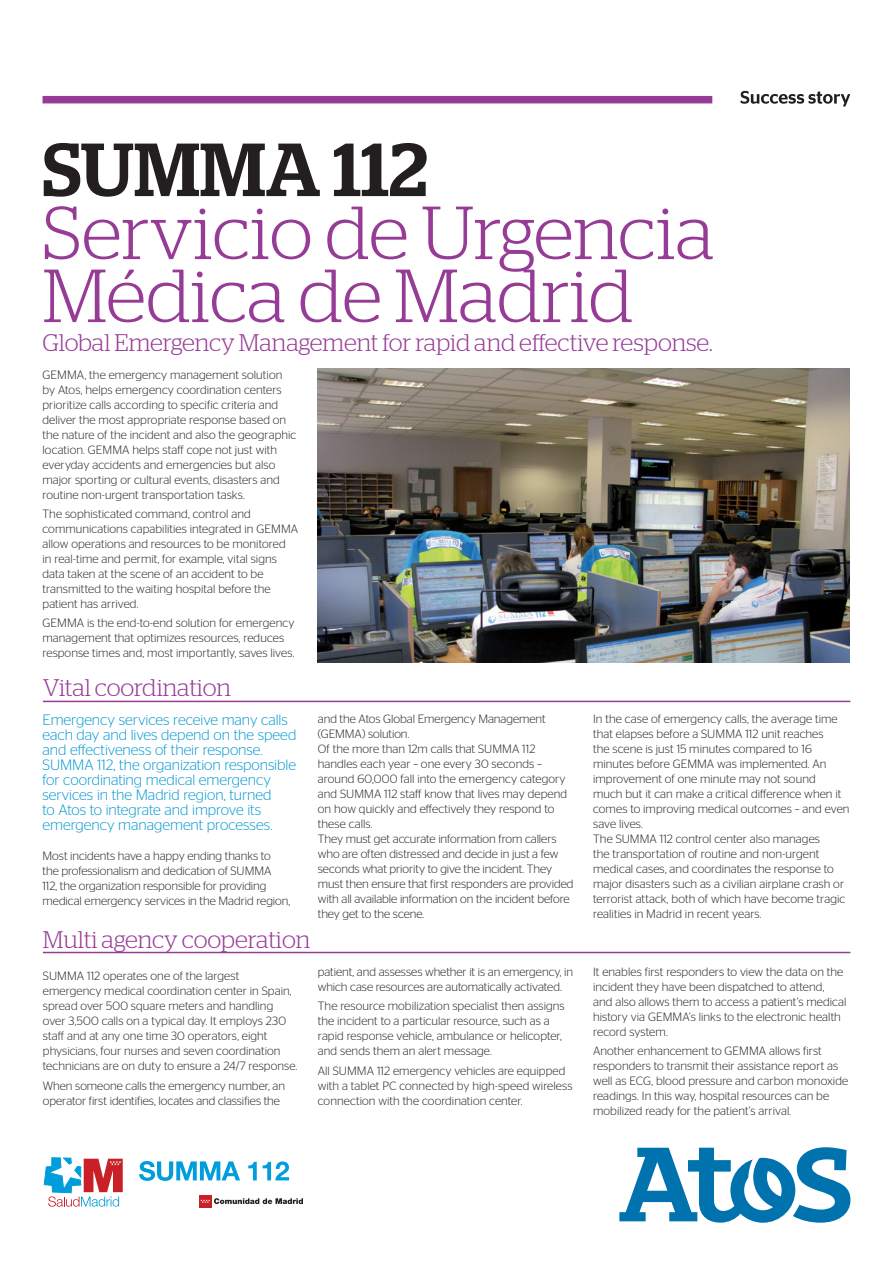
<style>
.page{position:relative;width:893px;height:1263px;background:#fff}
.page>*{position:absolute;margin:0;border:0;box-sizing:border-box;transform-origin:0 0}
.t1{font:300 75px/63px "Stag";letter-spacing:-.005em;color:#973c96}
.t2{font:500 75px "Stag";color:#231f20}
.Intro_with_line_16pt{font:300 24px "Stag";letter-spacing:-.005em;color:#973c96}
.Body_copy{font:300 15px/15px "Stag Sans";letter-spacing:-.005em;color:#0098d1}
.Body_copy-2{font:300 12px/15px "Stag Sans";letter-spacing:.005em;color:#231f20}
</style>
<div class="page">
<hr style="left:43px;top:952px;width:807px;height:1px;background:#973c96">
<div style="left:43px;top:96px;width:669px;height:7px;background:#973c96"></div>
<svg style="left:741px;top:91px;width:109px;height:15px"></svg>
<svg style="left:44px;top:1157px;width:79px;height:50px"></svg>
<svg style="left:139px;top:1161px;width:101px;height:20px"></svg>
<svg style="left:248px;top:1162px;width:9px;height:18px"></svg>
<svg style="left:263px;top:1161px;width:26px;height:19px"></svg>
<div style="left:199px;top:1195px;width:12px;height:12px;background:#c82026"></div>
<svg style="left:200px;top:1198px;width:103px;height:6px"></svg>
<svg style="left:619px;top:1147px;width:231px;height:76px"></svg>
<hr style="left:43px;top:701px;width:807px;height:1px;background:#973c96">
<img style="left:318px;top:369px;width:532px;height:293px">
<h1 class="t2" style="left:43px;top:125px;width:387px">SUMMA 112</h1>
<h1 class="t1" style="left:43px;top:200px;width:673px">Servicio de Urgencia<br>Médica de Madrid</h1>
<h2 class="Intro_with_line_16pt" style="left:43px;top:329px;width:672px">Global Emergency Management for rapid and effective response.</h2>
<p class="Body_copy-2" style="left:43px;top:367px;width:255px">GEMMA, the emergency management solution by Atos, helps emergency coordination centers prioritize calls according to specific criteria and deliver the most appropriate response based on the nature of the incident and also the geographic location. GEMMA helps staff cope not just with everyday accidents and emergencies but also major sporting or cultural events, disasters and routine non-urgent transportation tasks.</p>
<p class="Body_copy-2" style="left:43px;top:506px;width:257px">The sophisticated command, control and communications capabilities integrated in GEMMA allow operations and resources to be monitored<br>in real-time and permit, for example, vital signs data taken at the scene of an accident to be transmitted to the waiting hospital before the patient has arrived.</p>
<p class="Body_copy-2" style="left:43px;top:615px;width:253px">GEMMA is the end-to-end solution for emergency management that optimizes resources, reduces response times and, most importantly, saves lives.</p>
<p class="Intro_with_line_16pt" style="left:43px;top:674px;width:190px">Vital coordination</p>
<p class="Body_copy" style="left:43px;top:712px;width:255px">Emergency services receive many calls each day and lives depend on the speed and effectiveness of their response.<br>SUMMA 112, the organization responsible for coordinating medical emergency services in the Madrid region, turned<br>to Atos to integrate and improve its emergency management processes.</p>
<p class="Body_copy-2" style="left:43px;top:848px;width:249px">Most incidents have a happy ending thanks to<br>the professionalism and dedication of SUMMA<br>112, the organization responsible for providing medical emergency services in the Madrid region,</p>
<p class="Body_copy-2" style="left:318px;top:711px;width:229px">and the Atos Global Emergency Management (GEMMA) solution.</p>
<p class="Body_copy-2" style="left:318px;top:741px;width:251px">Of the more than 12m calls that SUMMA 112 handles each year – one every 30 seconds – around 60,000 fall into the emergency category and SUMMA 112 staff know that lives may depend on how quickly and effectively they respond to these calls.</p>
<p class="Body_copy-2" style="left:318px;top:831px;width:257px">They must get accurate information from callers who are often distressed and decide in just a few seconds what priority to give the incident. They must then ensure that first responders are provided with all available information on the incident before they get to the scene.</p>
<p class="Body_copy-2" style="left:593px;top:711px;width:258px">In the case of emergency calls, the average time that elapses before a SUMMA 112 unit reaches<br>the scene is just 15 minutes compared to 16 minutes before GEMMA was implemented. An improvement of one minute may not sound<br>much but it can make a critical difference when it comes to improving medical outcomes – and even save lives.</p>
<p class="Body_copy-2" style="left:593px;top:831px;width:254px">The SUMMA 112 control center also manages<br>the transportation of routine and non-urgent medical cases, and coordinates the response to major disasters such as a civilian airplane crash or terrorist attack, both of which have become tragic realities in Madrid in recent years.</p>
<p class="Intro_with_line_16pt" style="left:43px;top:925px;width:269px">Multi agency cooperation</p>
<p class="Body_copy-2" style="left:43px;top:968px;width:256px">SUMMA 112 operates one of the largest emergency medical coordination center in Spain, spread over 500 square meters and handling over 3,500 calls on a typical day. It employs 230 staff and at any one time 30 operators, eight physicians, four nurses and seven coordination technicians are on duty to ensure a 24/7 response.</p>
<p class="Body_copy-2" style="left:43px;top:1078px;width:244px">When someone calls the emergency number, an operator first identifies, locates and classifies the</p>
<p class="Body_copy-2" style="left:318px;top:964px;width:257px">patient, and assesses whether it is an emergency, in which case resources are automatically activated.</p>
<p class="Body_copy-2" style="left:318px;top:998px;width:248px">The resource mobilization specialist then assigns the incident to a particular resource, such as a rapid response vehicle, ambulance or helicopter, and sends them an alert message.</p>
<p class="Body_copy-2" style="left:318px;top:1063px;width:256px">All SUMMA 112 emergency vehicles are equipped with a tablet PC connected by high-speed wireless connection with the coordination center.</p>
<p class="Body_copy-2" style="left:593px;top:964px;width:255px">It enables first responders to view the data on the incident they have been dispatched to attend, and also allows them to access a patient’s medical history via GEMMA’s links to the electronic health record system.</p>
<p class="Body_copy-2" style="left:593px;top:1043px;width:257px">Another enhancement to GEMMA allows first responders to transmit their assistance report as well as ECG, blood pressure and carbon monoxide readings. In this way, hospital resources can be mobilized ready for the patient’s arrival.</p>
</div>
